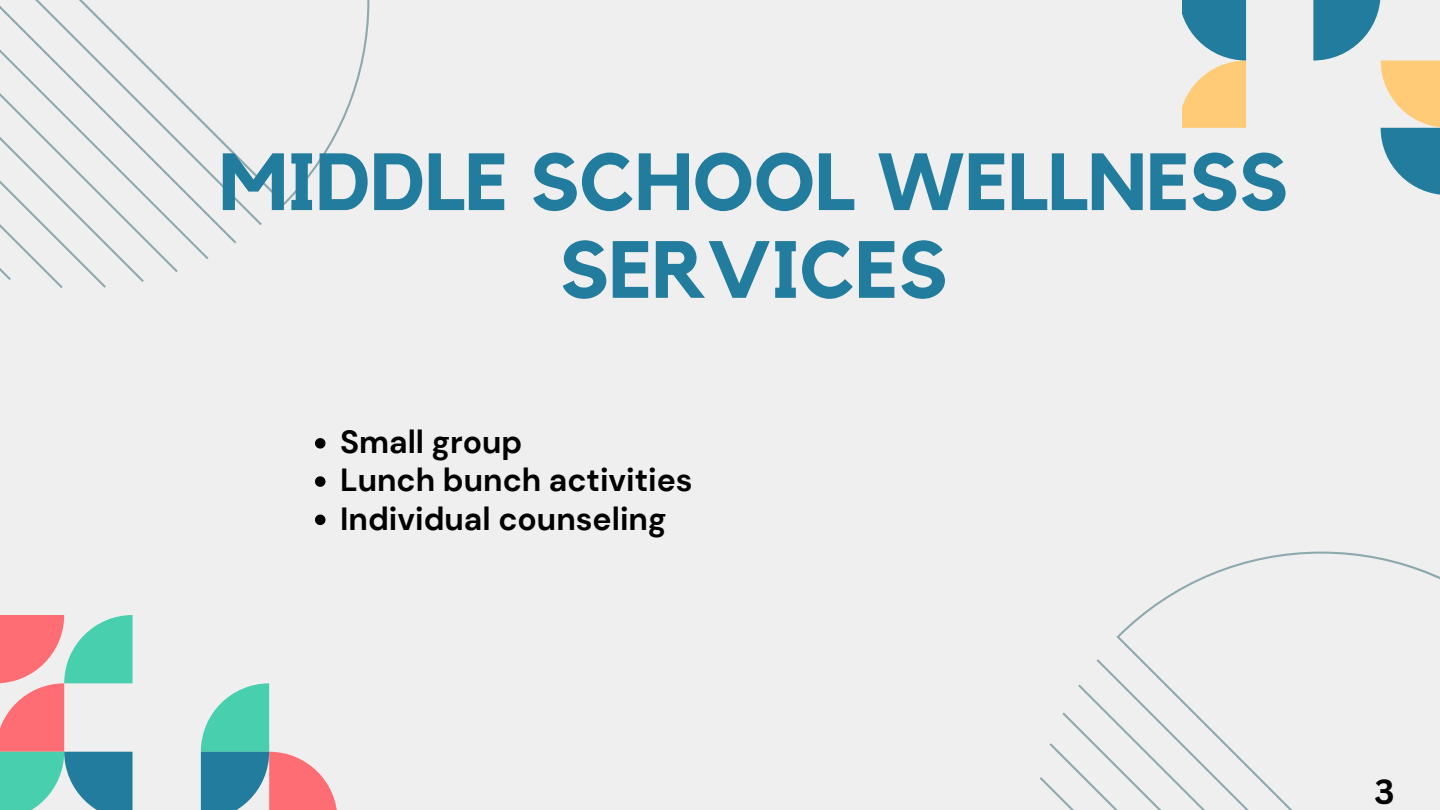
<style>
.page{position:relative;width:1440px;height:810px;background:#efefef}
.page>*{position:absolute;margin:0;border:0;box-sizing:border-box;transform-origin:0 0}
.t1{font:700 80px/87.8px "Kollektif";color:#227c9d;text-align:center}
.t2{font:700 34px "Canva Sans";color:#000}
.t3{font:700 32px "DM Sans";color:#000}
</style>
<div class="page">
<svg style="left:1313px;top:0;width:127px;height:195px"></svg>
<svg style="left:1182px;top:0;width:64px;height:128px"></svg>
<svg style="left:201px;top:683px;width:136px;height:127px"></svg>
<svg style="left:0;top:615px;width:133px;height:195px"></svg>
<svg style="left:0;top:0;width:369px;height:288px"></svg>
<svg style="left:1040px;top:552px;width:400px;height:258px"></svg>
<svg style="left:315px;top:438px;width:10px;height:11px"></svg>
<svg style="left:315px;top:476px;width:10px;height:11px"></svg>
<svg style="left:315px;top:515px;width:10px;height:10px"></svg>
<p class="t1" style="left:219px;top:141px;width:1071px">MIDDLE SCHOOL WELLNESS<br>SERVICES</p>
<p class="t3" style="left:340px;top:421px;width:184px">Small group</p>
<p class="t3" style="left:340px;top:460px;width:354px">Lunch bunch activities</p>
<p class="t3" style="left:340px;top:498px;width:328px">Individual counseling</p>
<p class="t2" style="left:1374px;top:767px;width:22px">3</p>
</div>
